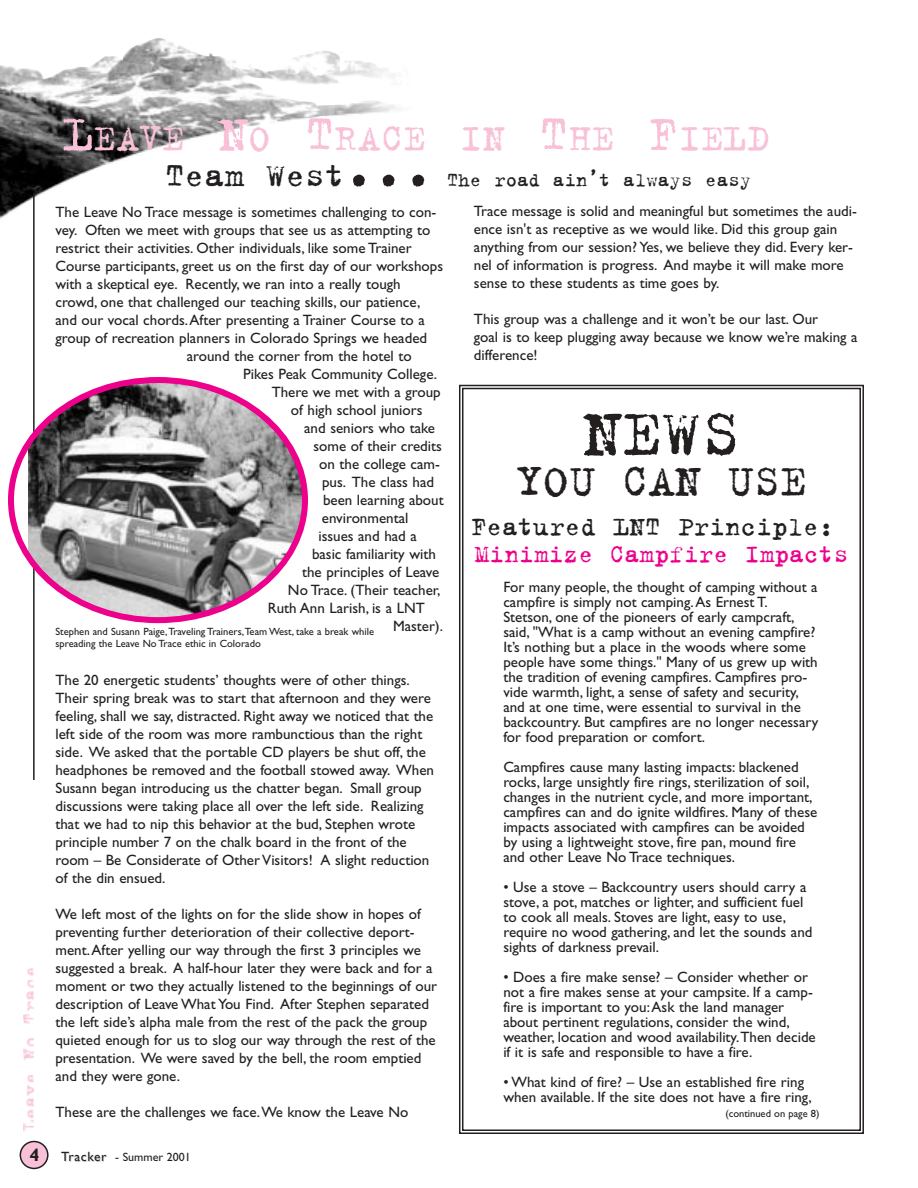
<style>
.page{position:relative;width:918px;height:1188px;background:#fff}
.page>*{position:absolute;margin:0;border:0;box-sizing:border-box;transform-origin:0 0}
.t1{font:72px "Trixie";color:#231f1f}
.t2{font:48px "Trixie";color:#231f1f}
.t3{font:40.5px "Trixie";letter-spacing:.015em;color:#f8c1d8}
.t4{font:36px "Trixie";color:#231f1f}
.t5{font:28.5px "Trixie";color:#231f1f}
.t6{font:27px "Trixie";color:#ed008b}
.t7{font:21px "Trixie";color:#231f1f}
.t8{font:15px/18px "Gill Sans";color:#231f1f}
.t9{font:12px "Gill Sans";color:#231f1f}
.t10{font:10.5px/12.6px "Gill Sans";color:#231f1f}
.s1{font-size:54px}
.s2{font-weight:700;font-size:18px}
.s3{font-size:13.5px;color:#ccc}
.s4{font-size:13.5px}
</style>
<div class="page">
<img style="left:23px;top:968px;width:11px;height:163px">
<img style="left:0;top:38px;width:399px;height:181px">
<hr style="left:33px;top:192px;width:2px;height:588px;background:#231f1f">
<svg style="left:20px;top:1141px;width:29px;height:28px"></svg>
<div style="left:54px;top:205px;width:392px;height:929px;background:#fff"></div>
<svg style="left:459px;top:384px;width:405px;height:750px"></svg>
<svg style="left:8px;top:377px;width:300px;height:246px"></svg>
<h3 class="t3" style="left:63px;top:112px;width:707px"><span class="s1">L</span>EAVE <span class="s1">N</span>O <span class="s1">T</span>RACE IN <span class="s1">T</span>HE <span class="s1">F</span>IELD</h3>
<h3 class="t4" style="left:165px;top:153px;width:271px">Team West<span class="s1">...</span></h3>
<h3 class="t7" style="left:447px;top:167px;width:306px">The road ain’t always easy</h3>
<p class="t8" style="left:55px;top:205px;width:382px">The Leave No Trace message is sometimes challenging to con-</p>
<p class="t8" style="left:55px;top:223px;width:376px">vey. Often we meet with groups that see us as attempting to</p>
<p class="t8" style="left:55px;top:241px;width:358px">restrict their activities. Other individuals, like some Trainer</p>
<p class="t8" style="left:55px;top:259px;width:389px">Course participants, greet us on the first day of our workshops</p>
<p class="t8" style="left:55px;top:277px;width:347px">with a skeptical eye. Recently, we ran into a really tough</p>
<p class="t8" style="left:55px;top:295px;width:366px">crowd, one that challenged our teaching skills, our patience,</p>
<p class="t8" style="left:55px;top:313px;width:371px">and our vocal chords.After presenting a Trainer Course to a</p>
<p class="t8" style="left:55px;top:331px;width:373px">group of recreation planners in Colorado Springs we headed</p>
<p class="t8" style="left:187px;top:349px;width:226px">around the corner from the hotel to</p>
<p class="t8" style="left:243px;top:367px;width:195px">Pikes Peak Community College.</p>
<p class="t8" style="left:272px;top:385px;width:171px">There we met with a group</p>
<p class="t8" style="left:291px;top:403px;width:133px">of high school juniors</p>
<p class="t8" style="left:304px;top:421px;width:132px">and seniors who take</p>
<p class="t8" style="left:313px;top:439px;width:130px">some of their credits</p>
<p class="t8" style="left:319px;top:457px;width:122px">on the college cam-</p>
<p class="t8" style="left:322px;top:475px;width:114px">pus. The class had</p>
<p class="t8" style="left:323px;top:493px;width:122px">been learning about</p>
<p class="t8" style="left:322px;top:511px;width:88px">environmental</p>
<p class="t8" style="left:318px;top:529px;width:100px">issues and had a</p>
<p class="t8" style="left:312px;top:547px;width:126px">basic familiarity with</p>
<p class="t8" style="left:302px;top:565px;width:139px">the principles of Leave</p>
<p class="t8" style="left:288px;top:583px;width:154px">No Trace. (Their teacher,</p>
<p class="t8" style="left:268px;top:601px;width:159px">Ruth Ann Larish, is a LNT</p>
<p class="t8" style="left:393px;top:619px;width:52px">Master).</p>
<p class="t8" style="left:474px;top:204px;width:384px">Trace message is solid and meaningful but sometimes the audi&shy;ence isn't as receptive as we would like. Did this group gain anything from our session? Yes, we believe they did. Every ker&shy;nel of information is progress. And maybe it will make more sense to these students as time goes by.</p>
<p class="t8" style="left:474px;top:312px;width:385px">This group was a challenge and it won’t be our last. Our<br>goal is to keep plugging away because we know we’re making a difference!</p>
<h1 class="t1" style="left:582px;top:387px;width:160px">NEWS</h1>
<h2 class="t2" style="left:516px;top:450px;width:292px">YOU CAN USE</h2>
<h3 class="t5" style="left:471px;top:509px;width:365px">Featured LNT Principle:</h3>
<h3 class="t6" style="left:474px;top:537px;width:376px">Minimize Campfire Impacts</h3>
<p class="t8" style="left:503px;top:581px;width:317px;line-height:15px">For many people, the thought of camping without a campfire is simply not camping.As Ernest T.<br>Stetson, one of the pioneers of early campcraft, said, "What is a camp without an evening campfire?<br>It’s nothing but a place in the woods where some people have some things." Many of us grew up with the tradition of evening campfires. Campfires pro&shy;vide warmth, light, a sense of safety and security, and at one time, were essential to survival in the backcountry. But campfires are no longer necessary for food preparation or comfort.</p>
<p class="t8" style="left:503px;top:761px;width:315px;line-height:15px">Campfires cause many lasting impacts: blackened rocks, large unsightly fire rings, sterilization of soil, changes in the nutrient cycle, and more important, campfires can and do ignite wildfires. Many of these impacts associated with campfires can be avoided by using a lightweight stove, fire pan, mound fire and other Leave No Trace techniques.</p>
<p class="t8" style="left:503px;top:881px;width:311px;line-height:15px">• Use a stove – Backcountry users should carry a stove, a pot, matches or lighter, and sufficient fuel to cook all meals. Stoves are light, easy to use, require no wood gathering, and let the sounds and sights of darkness prevail.</p>
<p class="t8" style="left:503px;top:971px;width:314px;line-height:15px">• Does a fire make sense? – Consider whether or not a fire makes sense at your campsite. If a camp&shy;fire is important to you:Ask the land manager about pertinent regulations, consider the wind, weather, location and wood availability.Then decide if it is safe and responsible to have a fire.</p>
<p class="t8" style="left:503px;top:1076px;width:310px;line-height:15px">• What kind of fire? – Use an established fire ring when available. If the site does not have a fire ring,</p>
<p class="t10" style="left:725px;top:1109px;width:96px">(continued on page 8)</p>
<p class="t10" style="left:55px;top:626px;width:320px">Stephen and Susann Paige,Traveling Trainers,Team West, take a break while spreading the Leave No Trace ethic in Colorado</p>
<p class="t8" style="left:55px;top:673px;width:380px">The 20 energetic students’ thoughts were of other things.<br>Their spring break was to start that afternoon and they were feeling, shall we say, distracted. Right away we noticed that the left side of the room was more rambunctious than the right side. We asked that the portable CD players be shut off, the headphones be removed and the football stowed away. When Susann began introducing us the chatter began. Small group discussions were taking place all over the left side. Realizing that we had to nip this behavior at the bud, Stephen wrote principle number 7 on the chalk board in the front of the room – Be Considerate of Other Visitors! A slight reduction of the din ensued.</p>
<p class="t8" style="left:55px;top:907px;width:383px">We left most of the lights on for the slide show in hopes of preventing further deterioration of their collective deport&shy;ment.After yelling our way through the first 3 principles we suggested a break. A half-hour later they were back and for a moment or two they actually listened to the beginnings of our description of Leave What You Find. After Stephen separated the left side’s alpha male from the rest of the pack the group quieted enough for us to slog our way through the rest of the presentation. We were saved by the bell, the room emptied and they were gone.</p>
<p class="t8" style="left:55px;top:1105px;width:354px">These are the challenges we face.We know the Leave No</p>
<p class="t9" style="left:30px;top:1153px;width:163px"><span class="s2">4</span> <span class="s3">T</span><span class="s4">racker</span> - Summer 2001</p>
</div>
